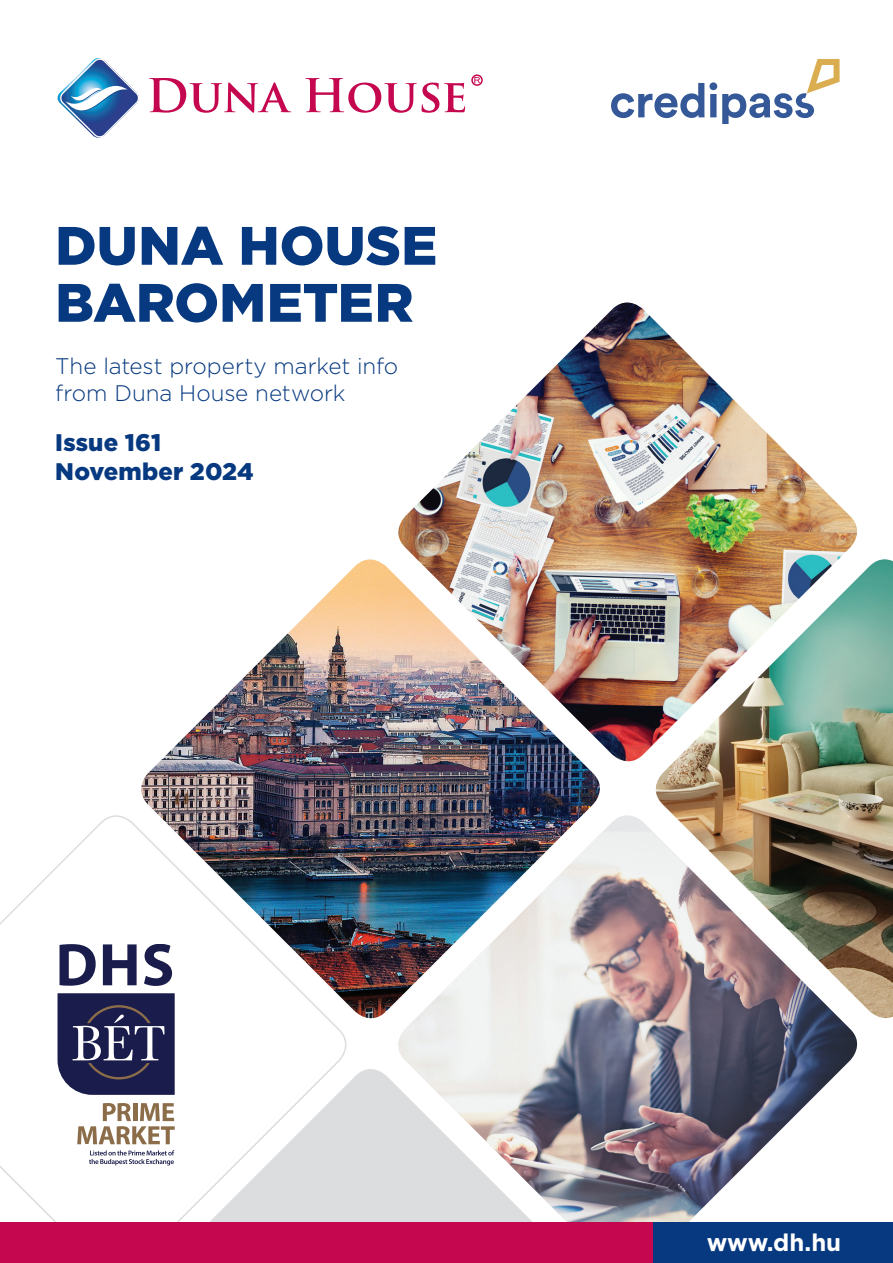
<style>
.page{position:relative;width:893px;height:1263px;background:#fff}
.page>*{position:absolute;margin:0;border:0;box-sizing:border-box;transform-origin:0 0}
.t1{font:900 54px "Gotham";color:#073980}
.t2{font:900 24px "Gotham";letter-spacing:.005em;color:#073980}
.t3{font:700 24px "Gotham";letter-spacing:-.005em;color:#fff}
.t4{font:300 22.5px/27px "Gotham";letter-spacing:-.005em;color:#073980}
</style>
<div class="page">
<img style="left:655px;top:559px;width:238px;height:460px">
<svg style="left:609px;top:806px;width:257px;height:417px"></svg>
<img style="left:398px;top:831px;width:460px;height:392px">
<img style="left:398px;top:302px;width:468px;height:462px">
<svg style="left:0;top:815px;width:347px;height:408px"></svg>
<svg style="left:133px;top:1060px;width:476px;height:163px"></svg>
<img style="left:132px;top:559px;width:477px;height:468px">
<img style="left:648px;top:302px;width:218px;height:212px">
<div style="left:653px;top:1223px;width:240px;height:40px;background:#073980"></div>
<div style="left:0;top:1223px;width:653px;height:40px;background:#c50750"></div>
<svg style="left:471px;top:74px;width:12px;height:12px"></svg>
<svg style="left:57px;top:58px;width:82px;height:80px"></svg>
<svg style="left:149px;top:78px;width:142px;height:35px"></svg>
<svg style="left:305px;top:78px;width:160px;height:35px"></svg>
<svg style="left:611px;top:59px;width:229px;height:64px"></svg>
<svg style="left:58px;top:993px;width:117px;height:102px;background:#36375f"></svg>
<svg style="left:60px;top:944px;width:36px;height:42px"></svg>
<svg style="left:103px;top:944px;width:34px;height:41px"></svg>
<svg style="left:144px;top:944px;width:28px;height:42px"></svg>
<svg style="left:77px;top:1103px;width:98px;height:41px"></svg>
<svg style="left:89px;top:1150px;width:85px;height:15px"></svg>
<p class="t1" style="left:55px;top:208px;width:383px">DUNA HOUSE</p>
<p class="t1" style="left:55px;top:265px;width:360px">BAROMETER</p>
<p class="t4" style="left:55px;top:352px;width:344px">The latest property market info from Duna House network</p>
<p class="t2" style="left:55px;top:426px;width:107px">Issue 161</p>
<p class="t2" style="left:55px;top:455px;width:200px">November 2024</p>
<p class="t3" style="left:707px;top:1227px;width:136px">www.dh.hu</p>
</div>
